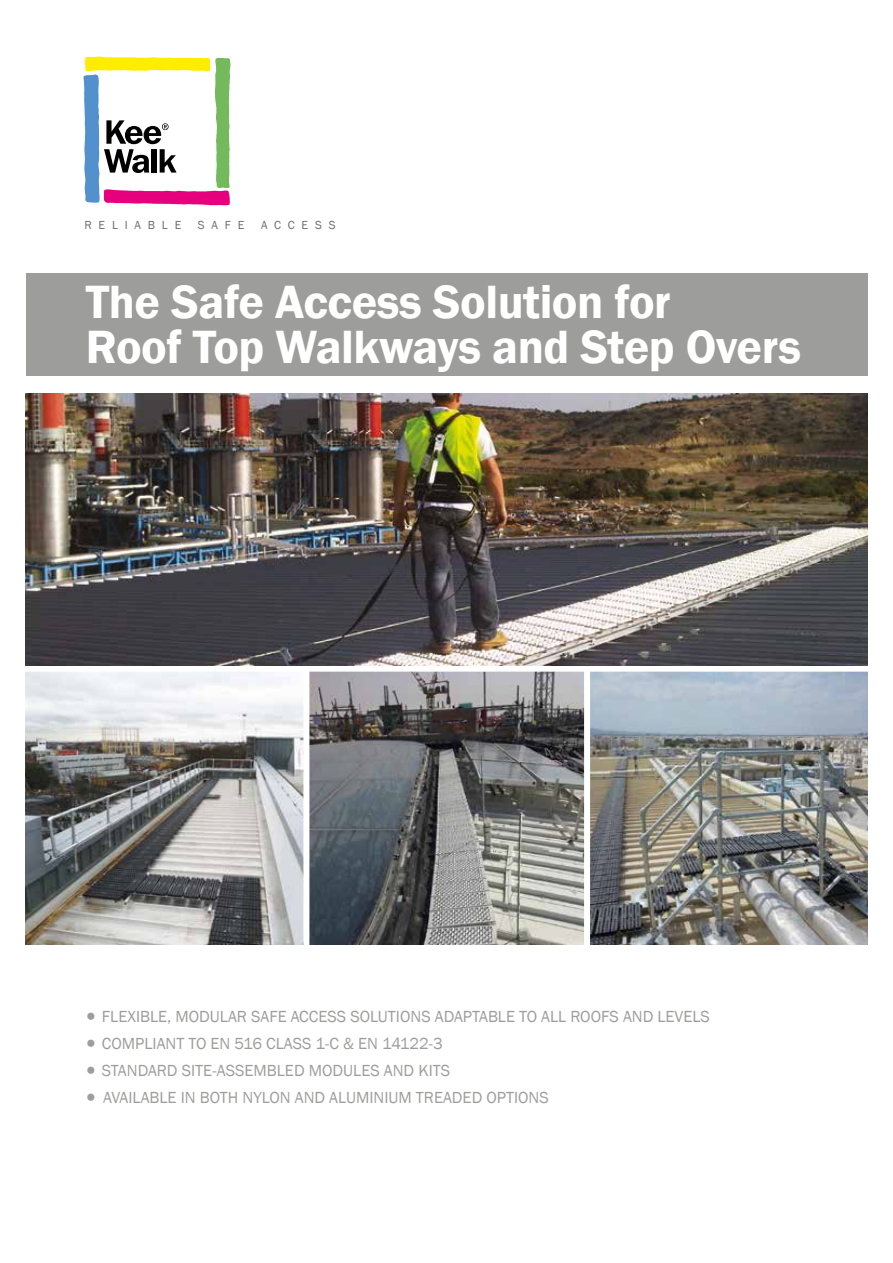
<style>
.page{position:relative;width:893px;height:1263px;background:#fff}
.page>*{position:absolute;margin:0;border:0;box-sizing:border-box;transform-origin:0 0}
.t1{font:600 48px/45px "Franklin Gothic";letter-spacing:-.01em;color:#fff}
.t2{font:16.5px "Franklin Gothic";color:#9d9d9c}
.t3{font:12px "Franklin Gothic";letter-spacing:.57em;color:#706f6f}
.s1{font-weight:600;font-size:25.5px}
</style>
<div class="page">
<div style="left:26px;top:274px;width:842px;height:102px;background:#9d9d9c"></div>
<svg style="left:84px;top:57px;width:146px;height:148px"></svg>
<img style="left:25px;top:672px;width:843px;height:272px">
<div style="left:303px;top:669px;width:6px;height:287px;background:#fff"></div>
<div style="left:584px;top:669px;width:6px;height:287px;background:#fff"></div>
<img style="left:26px;top:394px;width:841px;height:272px">
<p class="t3" style="left:84px;top:217px;width:98px">RELIABLE</p>
<p class="t3" style="left:198px;top:217px;width:48px">SAFE</p>
<p class="t3" style="left:261px;top:217px;width:76px">ACCESS</p>
<h1 class="t1" style="left:86px;top:280px;width:717px">The Safe Access Solution for<br>Roof Top Walkways and Step Overs</h1>
<p class="t2" style="left:82px;top:1006px;width:629px"><span class="s1">•</span>FLEXIBLE, MODULAR SAFE ACCESS SOLUTIONS ADAPTABLE TO ALL ROOFS AND LEVELS</p>
<p class="t2" style="left:82px;top:1033px;width:362px"><span class="s1">•</span>COMPLIANT TO EN 516 CLASS 1-C &amp; EN 14122-3</p>
<p class="t2" style="left:82px;top:1060px;width:369px"><span class="s1">•</span>STANDARD SITE-ASSEMBLED MODULES AND KITS</p>
<p class="t2" style="left:82px;top:1087px;width:468px"><span class="s1">•</span> AVAILABLE IN BOTH NYLON AND ALUMINIUM TREADED OPTIONS</p>
</div>
